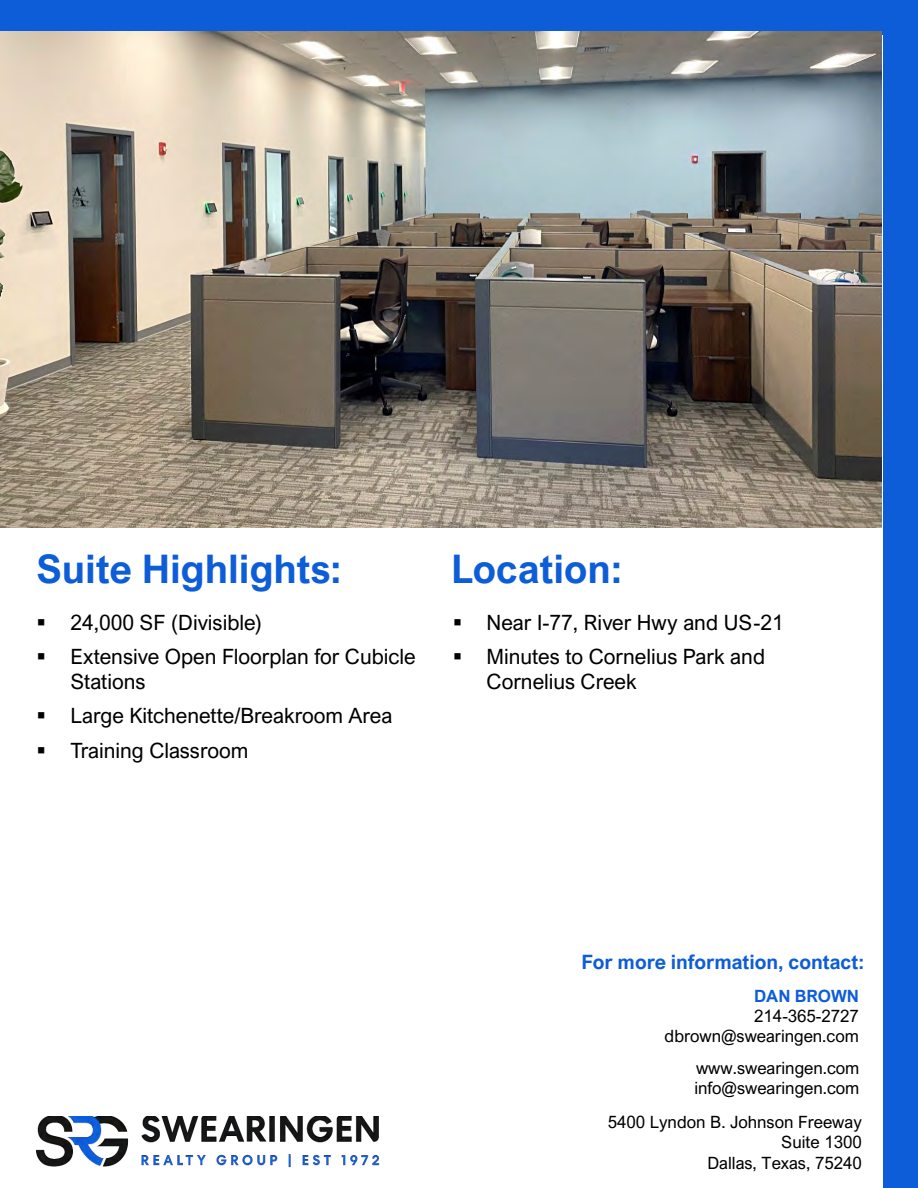
<style>
.page{position:relative;width:918px;height:1188px;background:#fff}
.page>*{position:absolute;margin:0;border:0;box-sizing:border-box;transform-origin:0 0}
.t1{font:700 39.45px "Arial Nova";color:#0e5dd8}
.t2{font:21px/25.2px "Arial Nova";color:#000}
.t3{font:700 19.8px "Arial Nova";color:#0e5dd8}
.t4{font:16.95px "Arial Nova";letter-spacing:-.005em;color:#000}
.t5{font:700 16.95px "Arial Nova";color:#0e5dd8}
</style>
<div class="page">
<img style="left:36px;top:1116px;width:344px;height:52px">
<div style="left:0;top:0;width:900px;height:35px;background:#0e5dd8"></div>
<div style="left:884px;top:0;width:34px;height:1188px;background:#0e5dd8"></div>
<img style="left:0;top:32px;width:882px;height:495px">
<p class="t1" style="left:37px;top:546px;width:307px">Suite Highlights:</p>
<p class="t2" style="left:37px;top:610px;width:227px">▪ 24,000 SF (Divisible)</p>
<p class="t2" style="left:70px;top:644px;width:347px;text-indent:-34px">▪ Extensive Open Floorplan for Cubicle<br>Stations</p>
<p class="t2" style="left:37px;top:703px;width:357px">▪ Large Kitchenette/Breakroom Area</p>
<p class="t2" style="left:37px;top:738px;width:213px">▪ Training Classroom</p>
<p class="t1" style="left:451px;top:546px;width:173px">Location:</p>
<p class="t2" style="left:453px;top:610px;width:333px">▪ Near I-77, River Hwy and US-21</p>
<p class="t2" style="left:487px;top:644px;width:280px;text-indent:-34px">▪ Minutes to Cornelius Park and<br>Cornelius Creek</p>
<p class="t3" style="left:582px;top:951px;width:284px">For more information, contact:</p>
<p class="t5" style="left:754px;top:986px;width:107px">DAN BROWN</p>
<p class="t4" style="left:754px;top:1006px;width:106px">214-365-2727</p>
<p class="t4" style="left:665px;top:1027px;width:196px">dbrown@swearingen.com</p>
<p class="t4" style="left:696px;top:1058px;width:165px">www.swearingen.com</p>
<p class="t4" style="left:694px;top:1079px;width:166px">info@swearingen.com</p>
<p class="t4" style="left:608px;top:1112px;width:256px">5400 Lyndon B. Johnson Freeway</p>
<p class="t4" style="left:781px;top:1133px;width:82px">Suite 1300</p>
<p class="t4" style="left:708px;top:1153px;width:156px">Dallas, Texas, 75240</p>
</div>
